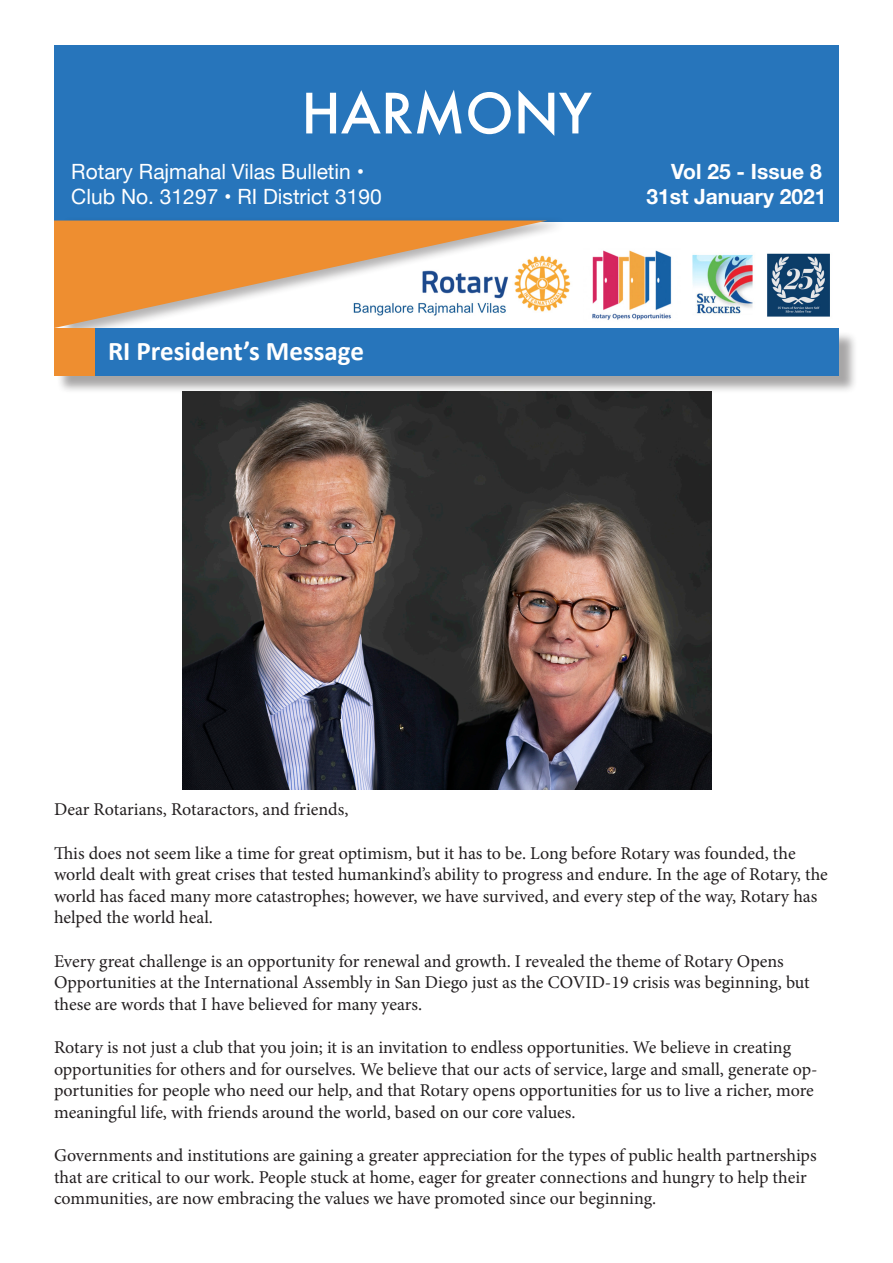
<style>
.page{position:relative;width:893px;height:1263px;background:#fff}
.page>*{position:absolute;margin:0;border:0;box-sizing:border-box;transform-origin:0 0}
.t1{font:500 54px "Futura";color:#fff}
.t2{font:700 27px "Calibri";color:#fff}
.t3{font:21px "Helvetica Neue";color:#fff}
.t4{font:700 21px "Helvetica Neue";color:#fff}
.t5{font:18px/21.6px "Minion Pro";letter-spacing:-.005em;color:#231f20}
</style>
<div class="page">
<div style="left:54px;top:45px;width:785px;height:182px;background:#2775bb"></div>
<img style="left:568px;top:223px;width:271px;height:97px">
<div style="left:60px;top:217px;width:508px;height:123px;background:#231f20;opacity:.34"></div>
<svg style="left:54px;top:221px;width:493px;height:107px;fill:#ee8e35"></svg>
<img style="left:183px;top:394px;width:528px;height:396px">
<div style="left:56px;top:331px;width:802px;height:63px;background:#231f20;opacity:.4"></div>
<div style="left:54px;top:328px;width:785px;height:47px;background:#2775bb"></div>
<div style="left:54px;top:328px;width:40px;height:47px;background:#ee8e30"></div>
<p class="t1" style="left:301px;top:76px;width:292px">HARMONY</p>
<p class="t3" style="left:71px;top:156px;width:294px">Rotary Rajmahal Vilas Bulletin •</p>
<p class="t4" style="left:671px;top:155px;width:152px">Vol 25 - Issue 8</p>
<p class="t3" style="left:71px;top:181px;width:312px">Club No. 31297 • RI District 3190</p>
<p class="t4" style="left:646px;top:180px;width:182px">31st January 2021</p>
<p class="t2" style="left:108px;top:334px;width:258px">RI President’s Message</p>
<p class="t5" style="left:54px;top:799px;width:296px">Dear Rotarians, Rotaractors, and friends,</p>
<p class="t5" style="left:54px;top:842px;width:775px">This does not seem like a time for great optimism, but it has to be. Long before Rotary was founded, the world dealt with great crises that tested humankind’s ability to progress and endure. In the age of Rotary, the world has faced many more catastrophes; however, we have survived, and every step of the way, Rotary has helped the world heal.</p>
<p class="t5" style="left:54px;top:950px;width:731px">Every great challenge is an opportunity for renewal and growth. I revealed the theme of Rotary Opens</p>
<p class="t5" style="left:54px;top:972px;width:757px">Opportunities at the International Assembly in San Diego just as the COVID-19 crisis was beginning, but these are words that I have believed for many years.</p>
<p class="t5" style="left:54px;top:1036px;width:765px">Rotary is not just a club that you join; it is an invitation to endless opportunities. We believe in creating opportunities for others and for ourselves. We believe that our acts of service, large and small, generate op&shy;portunities for people who need our help, and that Rotary opens opportunities for us to live a richer, more meaningful life, with friends around the world, based on our core values.</p>
<p class="t5" style="left:54px;top:1144px;width:764px">Governments and institutions are gaining a greater appreciation for the types of public health partnerships that are critical to our work. People stuck at home, eager for greater connections and hungry to help their communities, are now embracing the values we have promoted since our beginning.</p>
</div>
